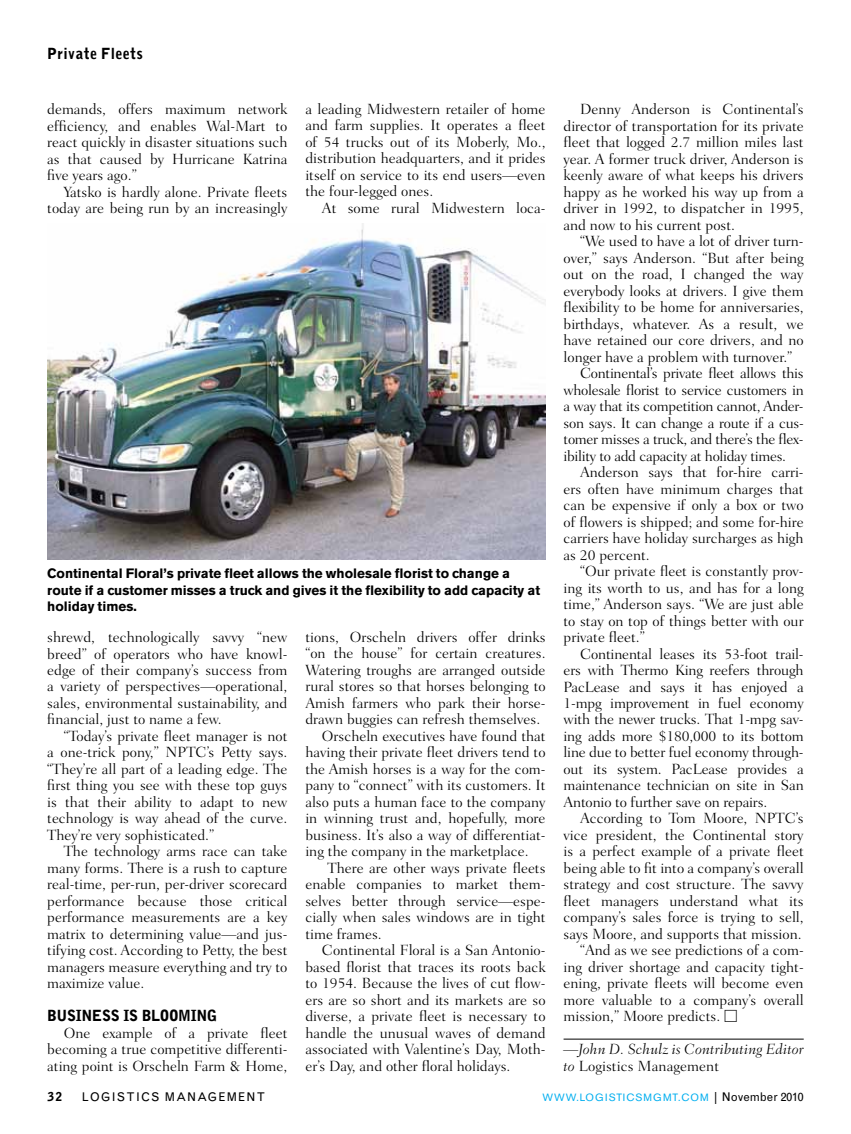
<style>
.page{position:relative;width:851px;height:1134px;background:#fff}
.page>*{position:absolute;margin:0;border:0;box-sizing:border-box;transform-origin:0 0}
.t1{font:300 15px/16.5px "Fairfield LT Std";color:#000;text-align:justify}
.t2{font:300 15px "Fairfield LT Std";letter-spacing:-.02em;color:#000}
.t3{font:italic 300 15px/16.5px "Fairfield LT Std";letter-spacing:.005em;color:#000}
.t4{font:900 15px "Grotesque MT Std";letter-spacing:-.01em;color:#000}
.t5{font:700 13.5px/16.5px "Akzidenz Grotesk BE";color:#000}
.t6{font:12px "Grotesque MT Std";letter-spacing:.1em;color:#000}
.t7{font:900 12px "Grotesque MT Std";color:#000}
.t8{font:10.5px "Akzidenz Grotesk BE";letter-spacing:.105em;color:#00aeef}
.s1{font-family:"Universal Newswith Comm Pi";font-weight:400}
.s2{font-style:normal}
.s3{font-family:"Grotesque MT Std";font-size:12px;color:#000}
</style>
<div class="page">
<hr style="left:563px;top:1039px;width:240px;height:1px;background:#000">
<img style="left:47px;top:223px;width:498px;height:336px">
<p class="t4" style="left:47px;top:44px;width:97px">PRIVATE FLEETS</p>
<p class="t1" style="left:47px;top:101px;width:242px">demands, offers maximum network efficiency, and enables Wal-Mart to react quickly in disaster situations such as that caused by Hurricane Katrina five years ago.”</p>
<p class="t1" style="left:47px;top:183px;width:242px;text-align:right">Yatsko is hardly alone. Private fleets today are being run by an increasingly</p>
<p class="t1" style="left:305px;top:101px;width:242px">a leading Midwestern retailer of home and farm supplies. It operates a fleet of 54 trucks out of its Moberly, Mo., distribution headquarters, and it prides itself on service to its end users—even the four-legged ones.</p>
<p class="t1" style="left:322px;top:200px;width:225px">At some rural Midwestern loca-</p>
<p class="t5" style="left:47px;top:566px;width:494px">Continental Floral’s private fleet allows the wholesale florist to change a route if a customer misses a truck and gives it the flexibility to add capacity at holiday times.</p>
<p class="t1" style="left:47px;top:629px;width:241px">shrewd, technologically savvy “new breed” of operators who have knowl&shy;edge of their company’s success from a variety of perspectives—operational, sales, environmental sustainability, and financial, just to name a few.</p>
<p class="t1" style="left:47px;top:728px;width:242px;text-indent:16px">“Today’s private fleet manager is not a one-trick pony,” NPTC’s Petty says. “They’re all part of a leading edge. The first thing you see with these top guys is that their ability to adapt to new technology is way ahead of the curve.<br>They’re very sophisticated.”</p>
<p class="t1" style="left:47px;top:843px;width:242px;text-indent:16px">The technology arms race can take many forms. There is a rush to capture real-time, per-run, per-driver scorecard performance because those critical performance measurements are a key matrix to determining value—and jus&shy;tifying cost. According to Petty, the best managers measure everything and try to maximize value.</p>
<p class="t4" style="left:47px;top:1007px;width:171px">BUSINESS IS BLOOMING</p>
<p class="t1" style="left:47px;top:1025px;width:241px;text-indent:16px">One example of a private fleet becoming a true competitive differenti&shy;ating point is Orscheln Farm &amp; Home,</p>
<p class="t1" style="left:305px;top:629px;width:241px">tions, Orscheln drivers offer drinks</p>
<p class="t1" style="left:305px;top:645px;width:241px">“on the house” for certain creatures.</p>
<p class="t1" style="left:305px;top:662px;width:241px">Watering troughs are arranged outside</p>
<p class="t1" style="left:305px;top:678px;width:242px">rural stores so that horses belonging to</p>
<p class="t1" style="left:305px;top:695px;width:242px">Amish farmers who park their horse-</p>
<p class="t1" style="left:305px;top:711px;width:236px">drawn buggies can refresh themselves.</p>
<p class="t1" style="left:322px;top:728px;width:225px">Orscheln executives have found that</p>
<p class="t1" style="left:305px;top:744px;width:241px">having their private fleet drivers tend to</p>
<p class="t1" style="left:305px;top:761px;width:242px">the Amish horses is a way for the com-</p>
<p class="t1" style="left:305px;top:777px;width:241px">pany to “connect” with its customers. It</p>
<p class="t1" style="left:305px;top:794px;width:242px">also puts a human face to the company</p>
<p class="t1" style="left:305px;top:810px;width:241px">in winning trust and, hopefully, more</p>
<p class="t1" style="left:305px;top:827px;width:242px">business. It’s also a way of differentiat-</p>
<p class="t1" style="left:305px;top:843px;width:224px">ing the company in the marketplace.</p>
<p class="t1" style="left:327px;top:860px;width:219px">There are other ways private fleets</p>
<p class="t1" style="left:305px;top:876px;width:241px">enable companies to market them-</p>
<p class="t1" style="left:305px;top:893px;width:241px">selves better through service—espe-</p>
<p class="t1" style="left:305px;top:909px;width:241px">cially when sales windows are in tight</p>
<p class="t1" style="left:305px;top:926px;width:78px">time frames.</p>
<p class="t1" style="left:322px;top:942px;width:225px">Continental Floral is a San Antonio-</p>
<p class="t1" style="left:305px;top:959px;width:242px">based florist that traces its roots back</p>
<p class="t1" style="left:305px;top:975px;width:241px">to 1954. Because the lives of cut flow-</p>
<p class="t1" style="left:305px;top:992px;width:241px">ers are so short and its markets are so</p>
<p class="t1" style="left:305px;top:1008px;width:241px">diverse, a private fleet is necessary to</p>
<p class="t1" style="left:305px;top:1025px;width:241px">handle the unusual waves of demand</p>
<p class="t1" style="left:305px;top:1041px;width:242px">associated with Valentine’s Day, Moth-</p>
<p class="t1" style="left:305px;top:1058px;width:206px">er’s Day, and other floral holidays.</p>
<p class="t1" style="left:563px;top:101px;width:242px;text-indent:16px">Denny Anderson is Continental’s director of transportation for its private fleet that logged 2.7 million miles last year. A former truck driver, Anderson is keenly aware of what keeps his drivers happy as he worked his way up from a driver in 1992, to dispatcher in 1995, and now to his current post.</p>
<p class="t1" style="left:580px;top:233px;width:225px">“We used to have a lot of driver turn-</p>
<p class="t1" style="left:563px;top:249px;width:242px">over,” says Anderson. “But after being</p>
<p class="t1" style="left:563px;top:266px;width:241px">out on the road, I changed the way</p>
<p class="t1" style="left:563px;top:282px;width:241px">everybody looks at drivers. I give them</p>
<p class="t1" style="left:563px;top:299px;width:242px">flexibility to be home for anniversaries,</p>
<p class="t1" style="left:563px;top:315px;width:241px">birthdays, whatever. As a result, we</p>
<p class="t1" style="left:563px;top:332px;width:242px">have retained our core drivers, and no</p>
<p class="t1" style="left:563px;top:348px;width:230px">longer have a problem with turnover.”</p>
<p class="t2" style="left:580px;top:365px;width:225px">Continental’s private fleet allows this</p>
<p class="t2" style="left:563px;top:381px;width:242px">wholesale florist to service customers in</p>
<p class="t2" style="left:563px;top:398px;width:241px">a way that its competition cannot, Ander-</p>
<p class="t2" style="left:563px;top:414px;width:242px">son says. It can change a route if a cus-</p>
<p class="t2" style="left:563px;top:431px;width:241px">tomer misses a truck, and there’s the flex-</p>
<p class="t2" style="left:563px;top:447px;width:224px">ibility to add capacity at holiday times.</p>
<p class="t1" style="left:580px;top:464px;width:225px">Anderson says that for-hire carri-</p>
<p class="t1" style="left:563px;top:480px;width:241px">ers often have minimum charges that</p>
<p class="t1" style="left:563px;top:497px;width:241px">can be expensive if only a box or two</p>
<p class="t1" style="left:563px;top:513px;width:241px">of flowers is shipped; and some for-hire</p>
<p class="t1" style="left:563px;top:530px;width:241px">carriers have holiday surcharges as high</p>
<p class="t1" style="left:563px;top:546px;width:88px">as 20 percent.</p>
<p class="t1" style="left:580px;top:563px;width:225px">“Our private fleet is constantly prov-</p>
<p class="t1" style="left:563px;top:579px;width:242px">ing its worth to us, and has for a long</p>
<p class="t1" style="left:563px;top:596px;width:241px">time,” Anderson says. “We are just able</p>
<p class="t1" style="left:563px;top:612px;width:241px">to stay on top of things better with our</p>
<p class="t1" style="left:563px;top:629px;width:83px">private fleet.”</p>
<p class="t1" style="left:580px;top:645px;width:225px">Continental leases its 53-foot trail-</p>
<p class="t1" style="left:563px;top:662px;width:241px">ers with Thermo King reefers through</p>
<p class="t1" style="left:563px;top:678px;width:241px">PacLease and says it has enjoyed a</p>
<p class="t1" style="left:563px;top:695px;width:242px">1-mpg improvement in fuel economy</p>
<p class="t1" style="left:563px;top:711px;width:241px">with the newer trucks. That 1-mpg sav-</p>
<p class="t1" style="left:563px;top:728px;width:242px">ing adds more $180,000 to its bottom</p>
<p class="t1" style="left:563px;top:744px;width:241px">line due to better fuel economy through-</p>
<p class="t1" style="left:563px;top:761px;width:242px">out its system. PacLease provides a</p>
<p class="t1" style="left:563px;top:777px;width:242px">maintenance technician on site in San</p>
<p class="t1" style="left:563px;top:794px;width:205px">Antonio to further save on repairs.</p>
<p class="t1" style="left:580px;top:810px;width:225px">According to Tom Moore, NPTC’s</p>
<p class="t1" style="left:563px;top:827px;width:241px">vice president, the Continental story</p>
<p class="t1" style="left:563px;top:843px;width:242px">is a perfect example of a private fleet</p>
<p class="t1" style="left:563px;top:860px;width:242px">being able to fit into a company’s overall</p>
<p class="t1" style="left:563px;top:876px;width:241px">strategy and cost structure. The savvy</p>
<p class="t1" style="left:563px;top:893px;width:241px">fleet managers understand what its</p>
<p class="t1" style="left:563px;top:909px;width:242px">company’s sales force is trying to sell,</p>
<p class="t1" style="left:563px;top:926px;width:239px">says Moore, and supports that mission.</p>
<p class="t1" style="left:580px;top:942px;width:225px">“And as we see predictions of a com-</p>
<p class="t1" style="left:563px;top:959px;width:242px">ing driver shortage and capacity tight-</p>
<p class="t1" style="left:563px;top:975px;width:241px">ening, private fleets will become even</p>
<p class="t1" style="left:563px;top:992px;width:241px">more valuable to a company’s overall</p>
<p class="t1" style="left:563px;top:1008px;width:175px">mission,” Moore predicts. <span class="s1">M</span></p>
<p class="t3" style="left:563px;top:1041px;width:242px">—John D. Schulz is Contributing Editor to <span class="s2">Logistics Management</span></p>
<p class="t7" style="left:47px;top:1089px;width:16px">32</p>
<p class="t6" style="left:82px;top:1089px;width:185px">LOGISTICS MANAGEM ENT</p>
<p class="t8" style="left:542px;top:1091px;width:262px">WWW.LOGISTICSMGMT.COM <span class="s3">| NOVEMBER 2010</span></p>
</div>
